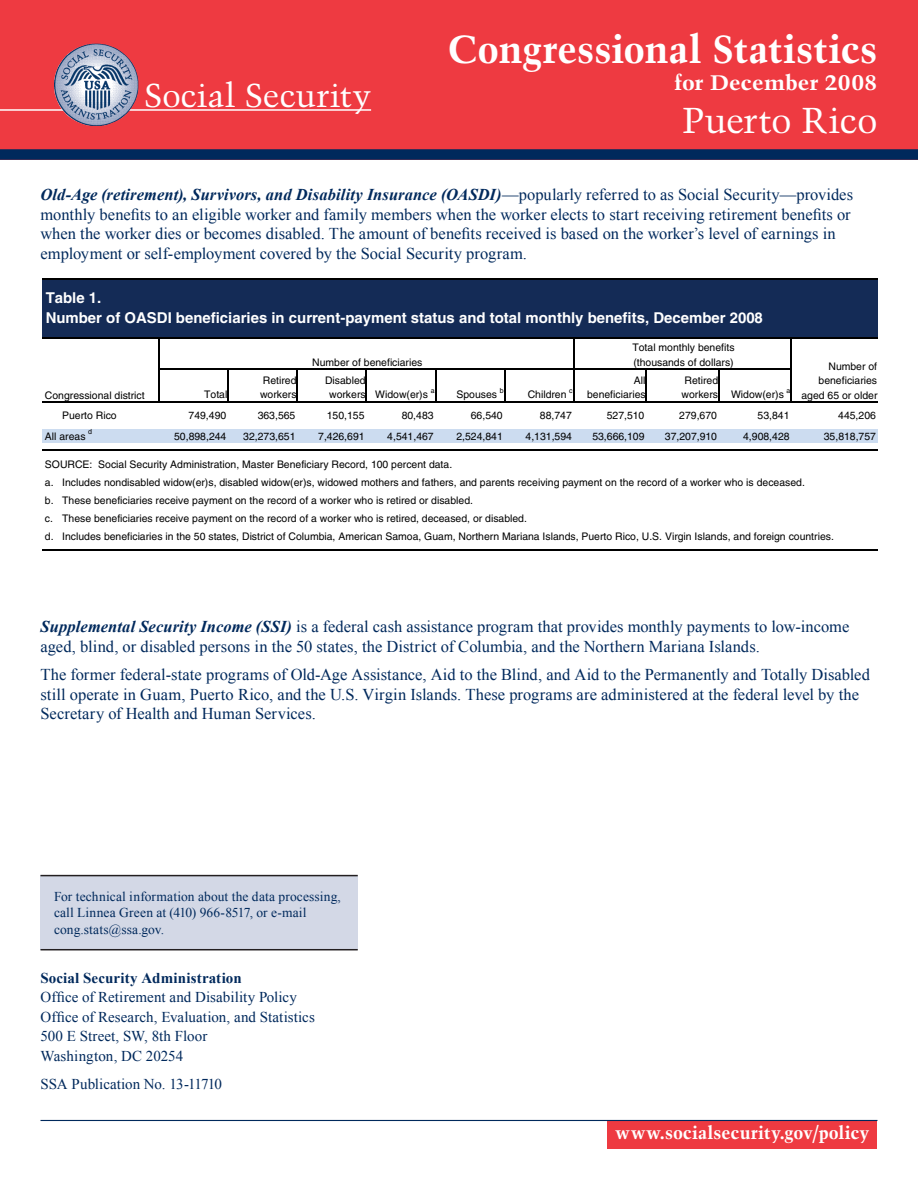
<style>
.page{position:relative;width:918px;height:1188px;background:#fff}
.page>*{position:absolute;margin:0;border:0;box-sizing:border-box;transform-origin:0 0}
.Front_Page_Title{font:700 39px "Trump Mediaeval";color:#fff}
.State_Name{font:36px "Trump Mediaeval";letter-spacing:-.005em;color:#fff}
.Front_Page_SS_Name_w{font:33px "Trump Mediaeval";letter-spacing:-.005em;color:#fff}
.Front_Page_Date{font:700 21px "Trump Mediaeval";color:#fff;scale:1.1 1}
.Front_Page_URL{font:700 18px "Trump Mediaeval";letter-spacing:.005em;color:#fff}
.ParaFirst{font:16.5px/19.5px "Times New Roman";color:#00295c}
.Address_and_Pub_Info{font:15px/19.5px "Times New Roman";letter-spacing:.005em;color:#00295c}
.t1{font:700 15px/19.5px "Helvetica";color:#fff}
.DRSA_Only_Contact_In{font:13.5px/16.2px "Times New Roman";letter-spacing:.01em;color:#00295c}
.t2{font:10.5px/14.2px "Helvetica";color:#000}
.t3{font:7.05px "Helvetica";color:#000}
.s1{font-weight:700;font-style:italic}
.s2{font-weight:700}
</style>
<div class="page">
<div style="left:0;top:0;width:918px;height:160px;background:#ee3a41"></div>
<div style="left:0;top:149px;width:918px;height:11px;background:#00295c"></div>
<hr style="left:0;top:109px;width:371px;height:2px;background:#fff">
<img style="left:54px;top:44px;width:84px;height:82px">
<div style="left:608px;top:1121px;width:270px;height:28px;background:#ee3a41"></div>
<hr style="left:40px;top:1120px;width:838px;height:1px;background:#00295c">
<div style="left:43px;top:279px;width:835px;height:59px;background:#142b56"></div>
<div style="left:43px;top:429px;width:835px;height:14px;background:#ccdcf0"></div>
<hr style="left:158px;top:339px;width:2px;height:63px;background:#000">
<hr style="left:573px;top:339px;width:2px;height:63px;background:#000">
<hr style="left:791px;top:339px;width:1px;height:63px;background:#000">
<hr style="left:227px;top:370px;width:2px;height:32px;background:#000">
<hr style="left:297px;top:370px;width:1px;height:32px;background:#000">
<hr style="left:366px;top:370px;width:1px;height:32px;background:#000">
<hr style="left:435px;top:370px;width:1px;height:32px;background:#000">
<hr style="left:504px;top:370px;width:1px;height:32px;background:#000">
<hr style="left:646px;top:370px;width:1px;height:32px;background:#000">
<hr style="left:718px;top:370px;width:2px;height:32px;background:#000">
<hr style="left:43px;top:278px;width:835px;height:2px;background:#000">
<hr style="left:43px;top:337px;width:835px;height:2px;background:#000">
<hr style="left:160px;top:368px;width:632px;height:2px;background:#000">
<hr style="left:43px;top:401px;width:835px;height:1px;background:#000">
<hr style="left:43px;top:449px;width:835px;height:1px;background:#000">
<hr style="left:43px;top:549px;width:835px;height:1px;background:#000">
<div style="left:40px;top:876px;width:318px;height:74px;background:#d3d8e6"></div>
<hr style="left:40px;top:875px;width:318px;height:1px;background:#231f20">
<hr style="left:40px;top:949px;width:318px;height:1px;background:#231f20">
<p class="Front_Page_SS_Name_w" style="left:144px;top:75px;width:228px">Social Security</p>
<p class="Front_Page_Title" style="left:447px;top:24px;width:432px">Congressional Statistics</p>
<p class="Front_Page_Date" style="left:674px;top:69px;width:186px">for December 2008</p>
<p class="State_Name" style="left:682px;top:98px;width:197px">Puerto Rico</p>
<p class="ParaFirst" style="left:40px;top:185px;width:814px"><span class="s1">Old-Age (retirement), Survivors, and Disability Insurance (OASDI)</span>—popularly referred to as Social Security—provides monthly benefits to an eligible worker and family members when the worker elects to start receiving retirement benefits or when the worker dies or becomes disabled. The amount of benefits received is based on the worker’s level of earnings in employment or self-employment covered by the Social Security program.</p>
<p class="t1" style="left:46px;top:288px;width:719px">Table 1.<br>Number of OASDI beneficiaries in current-payment status and total monthly benefits, December 2008</p>
<p class="t2" style="left:45px;top:388px;width:101px">Congressional district</p>
<p class="t2" style="left:632px;top:341px;width:104px">Total monthly benefits (thousands of dollars)</p>
<p class="t2" style="left:312px;top:355px;width:112px">Number of beneficiaries</p>
<p class="t2" style="left:819px;top:359px;width:60px;text-align:right">Number of beneficiaries</p>
<p class="t2" style="left:587px;top:373px;width:60px;text-align:right">All beneficiaries</p>
<p class="t2" style="left:682px;top:373px;width:104px">Retired<br>workers Widow(er)s</p>
<p class="t2" style="left:260px;top:373px;width:38px">Retired workers</p>
<p class="t2" style="left:329px;top:373px;width:100px;text-indent:-4px">Disabled<br>workers Widow(er)s</p>
<p class="t3" style="left:431px;top:387px;width:5px">a</p>
<p class="t2" style="left:456px;top:388px;width:42px">Spouses</p>
<p class="t3" style="left:500px;top:387px;width:5px">b</p>
<p class="t2" style="left:528px;top:388px;width:40px">Children</p>
<p class="t3" style="left:569px;top:387px;width:5px">c</p>
<p class="t3" style="left:787px;top:387px;width:5px">a</p>
<p class="t2" style="left:204px;top:388px;width:25px">Total</p>
<p class="t2" style="left:801px;top:388px;width:78px">aged 65 or older</p>
<p class="t2" style="left:62px;top:408px;width:56px">Puerto Rico</p>
<p class="t2" style="left:189px;top:408px;width:39px">749,490</p>
<p class="t2" style="left:258px;top:408px;width:39px">363,565</p>
<p class="t2" style="left:327px;top:408px;width:39px">150,155</p>
<p class="t2" style="left:402px;top:408px;width:33px">80,483</p>
<p class="t2" style="left:471px;top:408px;width:33px">66,540</p>
<p class="t2" style="left:540px;top:408px;width:33px">88,747</p>
<p class="t2" style="left:607px;top:408px;width:39px">527,510</p>
<p class="t2" style="left:679px;top:408px;width:39px">279,670</p>
<p class="t2" style="left:758px;top:408px;width:33px">53,841</p>
<p class="t2" style="left:838px;top:408px;width:39px">445,206</p>
<p class="t2" style="left:45px;top:429px;width:42px">All areas</p>
<p class="t3" style="left:88px;top:428px;width:5px">d</p>
<p class="t2" style="left:174px;top:429px;width:54px">50,898,244</p>
<p class="t2" style="left:243px;top:429px;width:54px">32,273,651</p>
<p class="t2" style="left:318px;top:429px;width:48px">7,426,691</p>
<p class="t2" style="left:387px;top:429px;width:48px">4,541,467</p>
<p class="t2" style="left:456px;top:429px;width:48px">2,524,841</p>
<p class="t2" style="left:526px;top:429px;width:48px">4,131,594</p>
<p class="t2" style="left:592px;top:429px;width:54px">53,666,109</p>
<p class="t2" style="left:665px;top:429px;width:54px">37,207,910</p>
<p class="t2" style="left:743px;top:429px;width:48px">4,908,428</p>
<p class="t2" style="left:824px;top:429px;width:54px">35,818,757</p>
<p class="t2" style="left:45px;top:455px;width:790px;line-height:18.1px">SOURCE: Social Security Administration, Master Beneficiary Record, 100 percent data.<br>a. Includes nondisabled widow(er)s, disabled widow(er)s, widowed mothers and fathers, and parents receiving payment on the record of a worker who is deceased.<br>b. These beneficiaries receive payment on the record of a worker who is retired or disabled.<br>c. These beneficiaries receive payment on the record of a worker who is retired, deceased, or disabled.<br>d. Includes beneficiaries in the 50 states, District of Columbia, American Samoa, Guam, Northern Mariana Islands, Puerto Rico, U.S. Virgin Islands, and foreign countries.</p>
<p class="ParaFirst" style="left:40px;top:617px;width:810px"><span class="s1">Supplemental Security Income (SSI)</span> is a federal cash assistance program that provides monthly payments to low-income aged, blind, or disabled persons in the 50 states, the District of Columbia, and the Northern Mariana Islands.</p>
<p class="ParaFirst" style="left:40px;top:665px;width:831px">The former federal-state programs of Old-Age Assistance, Aid to the Blind, and Aid to the Permanently and Totally Disabled still operate in Guam, Puerto Rico, and the U.S. Virgin Islands. These programs are administered at the federal level by the<br>Secretary of Health and Human Services.</p>
<p class="DRSA_Only_Contact_In" style="left:54px;top:888px;width:288px">For technical information about the data processing, call Linnea Green at (410) 966-8517, or e-mail cong.stats@ssa.gov.</p>
<p class="Address_and_Pub_Info" style="left:40px;top:968px;width:276px"><span class="s2">Social Security Administration<br></span>Office of Retirement and Disability Policy Office of Research, Evaluation, and Statistics 500 E Street, SW, 8th Floor<br>Washington, DC 20254</p>
<p class="Address_and_Pub_Info" style="left:40px;top:1074px;width:183px">SSA Publication No. 13-11710</p>
<p class="Front_Page_URL" style="left:615px;top:1121px;width:256px">www.socialsecurity.gov/policy</p>
</div>
